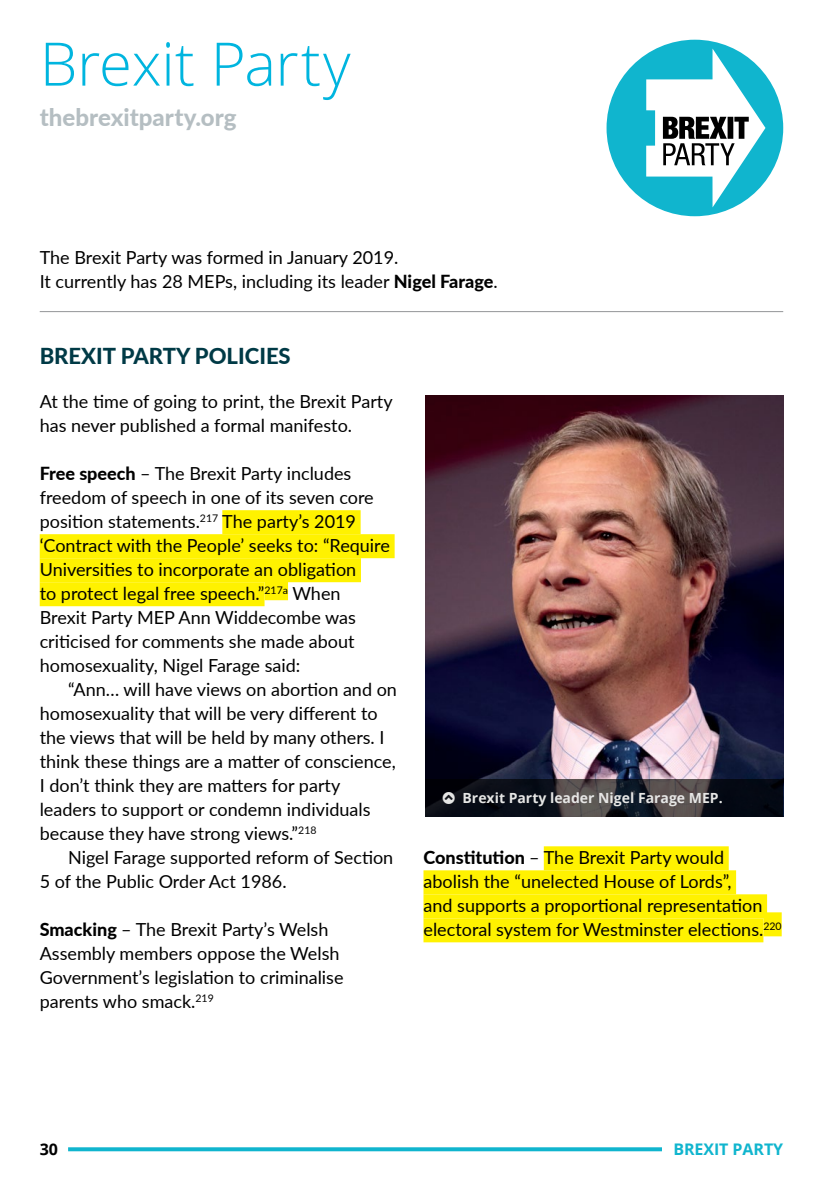
<style>
.page{position:relative;width:840px;height:1191px;background:#fff}
.page>*{position:absolute;margin:0;border:0;box-sizing:border-box;transform-origin:0 0}
.t1{font:300 60px "Open Sans";letter-spacing:-.005em;color:#00b5df}
.t2{font:800 24px "Lato";color:#b5bec2}
.t3{font:800 22px "Lato";color:#003a46}
.t4{font:18px/24px "Lato";color:#000}
.t5{font:700 16px "Open Sans";letter-spacing:-.005em;color:#10b5ce}
.t6{font:700 16px "Open Sans";color:#000}
.t7{font:700 14px "Open Sans";color:#e6e6e5}
.s1{font-weight:800}
</style>
<div class="page">
<svg style="left:68px;top:1147px;width:593px;height:4px;background:#21bad1"></svg>
<hr style="left:40px;top:311px;width:742px;height:1px;background:#939598">
<div style="left:222px;top:510px;width:138px;height:24px;background:#fff200"></div>
<div style="left:40px;top:534px;width:354px;height:24px;background:#fff200"></div>
<div style="left:40px;top:558px;width:321px;height:24px;background:#fff200"></div>
<div style="left:40px;top:582px;width:224px;height:24px;background:#fff200"></div>
<div style="left:264px;top:576px;width:24px;height:24px;background:#fff200"></div>
<div style="left:543px;top:846px;width:185px;height:24px;background:#fff200"></div>
<div style="left:423px;top:870px;width:312px;height:24px;background:#fff200"></div>
<div style="left:423px;top:894px;width:343px;height:24px;background:#fff200"></div>
<div style="left:423px;top:918px;width:340px;height:24px;background:#fff200"></div>
<div style="left:763px;top:912px;width:18px;height:24px;background:#fff200"></div>
<div style="left:606px;top:40px;width:176px;height:176px;background:#10b5ce;border-radius:50%"></div>
<svg style="left:645px;top:49px;width:120px;height:158px"></svg>
<img style="left:425px;top:395px;width:357px;height:383px">
<svg style="left:425px;top:778px;width:357px;height:38px;background:#22232a"></svg>
<svg style="left:442px;top:791px;width:12px;height:12px"></svg>
<h1 class="t1" style="left:40px;top:23px;width:312px">Brexit Party</h1>
<h2 class="t2" style="left:40px;top:99px;width:198px">thebrexitparty.org</h2>
<p class="t4" style="left:40px;top:245px;width:459px">The Brexit Party was formed in January 2019.<br>It currently has 28 MEPs, including its leader <span class="s1">Nigel Farage</span>.</p>
<p class="t3" style="left:40px;top:340px;width:252px">BREXIT PARTY POLICIES</p>
<p class="t4" style="left:40px;top:389px;width:354px">At the time of going to print, the Brexit Party has never published a formal manifesto.</p>
<p class="t4" style="left:40px;top:461px;width:351px"><span class="s1">Free speech</span> – The Brexit Party includes freedom of speech in one of its seven core position statements.<sup>217</sup> The party’s 2019 ‘Contract with the People’ seeks to: “Require Universities to incorporate an obligation<br>to protect legal free speech.”<sup>217a</sup> When Brexit Party MEP Ann Widdecombe was criticised for comments she made about homosexuality, Nigel Farage said:</p>
<p class="t4" style="left:40px;top:677px;width:358px;text-indent:28px">“Ann… will have views on abortion and on homosexuality that will be very different to the views that will be held by many others. I think these things are a matter of conscience, I don’t think they are matters for party leaders to support or condemn individuals because they have strong views.”<sup>218</sup></p>
<p class="t4" style="left:40px;top:845px;width:355px;text-indent:28px">Nigel Farage supported reform of Section<br>5 of the Public Order Act 1986.</p>
<p class="t4" style="left:40px;top:917px;width:305px"><span class="s1">Smacking</span> – The Brexit Party’s Welsh Assembly members oppose the Welsh Government’s legislation to criminalise parents who smack.<sup>219</sup></p>
<p class="t7" style="left:462px;top:788px;width:261px">Brexit Party leader Nigel Farage MEP.</p>
<p class="t4" style="left:423px;top:845px;width:359px"><span class="s1">Constitution</span> – The Brexit Party would abolish the “unelected House of Lords”,<br>and supports a proportional representation electoral system for Westminster elections.<sup>220</sup></p>
<p class="t6" style="left:40px;top:1138px;width:20px">30</p>
<p class="t5" style="left:673px;top:1138px;width:111px">BREXIT PARTY</p>
</div>
